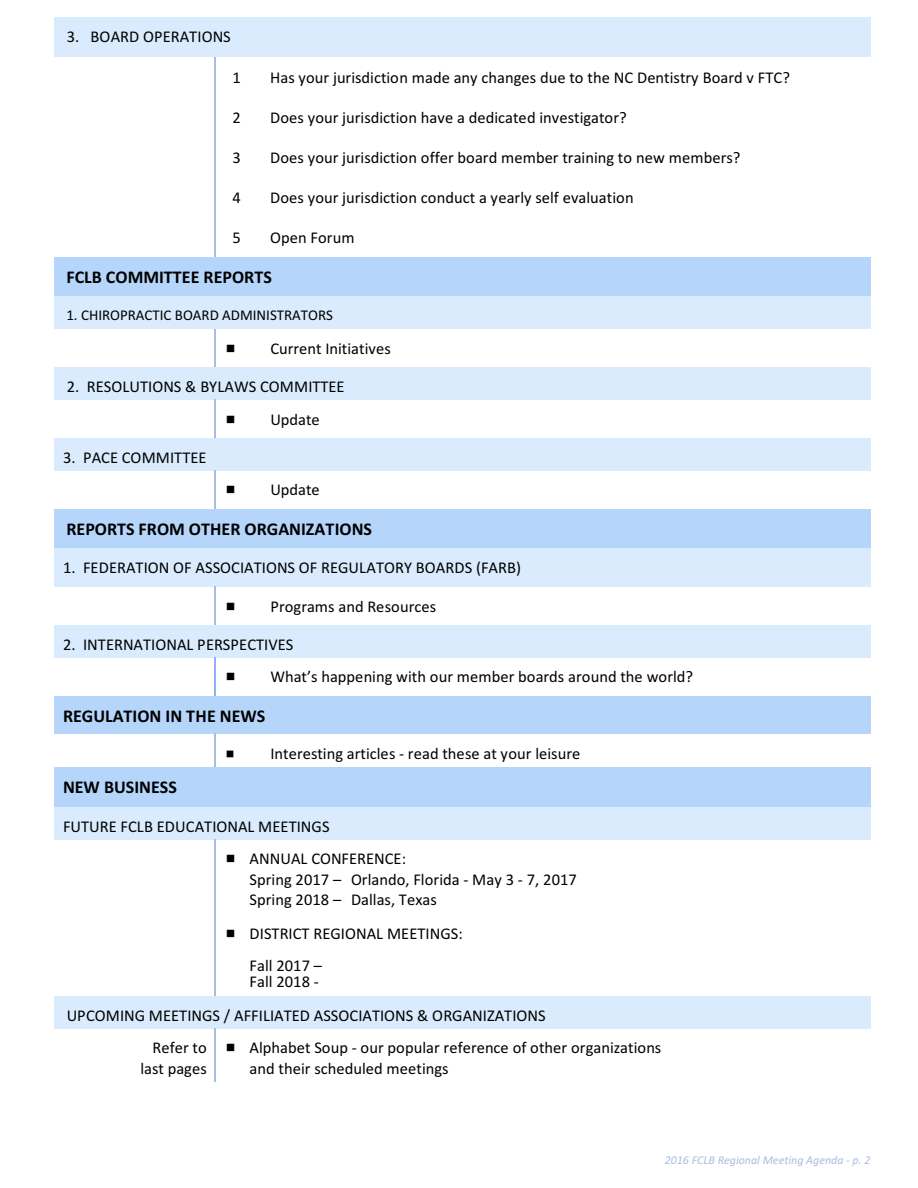
<style>
.page{position:relative;width:918px;height:1188px;background:#fff}
.page>*{position:absolute;margin:0;border:0;box-sizing:border-box;transform-origin:0 0}
.t1{font:700 18px "Calibri";color:#000}
.t2{font:16.5px/32.4px "Calibri";color:#000}
.t3{font:15px "Calibri";color:#000}
.t4{font:italic 12px "Calibri";color:#a8bde0}
</style>
<div class="page">
<div style="left:54px;top:17px;width:816px;height:40px;background:#d9ebfc"></div>
<hr style="left:215px;top:57px;width:1px;height:40px;background:#a8bde0">
<hr style="left:215px;top:97px;width:1px;height:40px;background:#a8bde0">
<hr style="left:215px;top:137px;width:1px;height:40px;background:#a8bde0">
<hr style="left:215px;top:177px;width:1px;height:40px;background:#a8bde0">
<hr style="left:215px;top:217px;width:1px;height:40px;background:#a8bde0">
<div style="left:54px;top:257px;width:162px;height:39px;background:#b5d6fa"></div>
<div style="left:216px;top:257px;width:654px;height:39px;background:#b5d6fa"></div>
<div style="left:54px;top:297px;width:816px;height:32px;background:#d9ebfc"></div>
<hr style="left:215px;top:329px;width:1px;height:38px;background:#a8bde0">
<div style="left:54px;top:367px;width:162px;height:33px;background:#d9ebfc"></div>
<div style="left:216px;top:367px;width:654px;height:33px;background:#d9ebfc"></div>
<hr style="left:215px;top:400px;width:1px;height:38px;background:#a8bde0">
<div style="left:54px;top:438px;width:162px;height:32px;background:#d9ebfc"></div>
<div style="left:216px;top:438px;width:654px;height:32px;background:#d9ebfc"></div>
<hr style="left:215px;top:471px;width:1px;height:38px;background:#a8bde0">
<div style="left:54px;top:509px;width:162px;height:39px;background:#b5d6fa"></div>
<div style="left:216px;top:509px;width:654px;height:39px;background:#b5d6fa"></div>
<div style="left:54px;top:548px;width:816px;height:39px;background:#d9ebfc"></div>
<hr style="left:215px;top:587px;width:1px;height:38px;background:#a8bde0">
<div style="left:54px;top:625px;width:162px;height:32px;background:#d9ebfc"></div>
<div style="left:216px;top:625px;width:654px;height:32px;background:#d9ebfc"></div>
<hr style="left:215px;top:658px;width:1px;height:38px;background:#8fb0fa">
<div style="left:54px;top:696px;width:162px;height:38px;background:#b5d6fa"></div>
<div style="left:216px;top:696px;width:654px;height:38px;background:#b5d6fa"></div>
<hr style="left:215px;top:734px;width:1px;height:33px;background:#a8bde0">
<div style="left:54px;top:767px;width:162px;height:40px;background:#b5d6fa"></div>
<div style="left:216px;top:767px;width:654px;height:40px;background:#b5d6fa"></div>
<div style="left:54px;top:807px;width:816px;height:32px;background:#d9ebfc"></div>
<hr style="left:215px;top:839px;width:1px;height:74px;background:#a8bde0">
<hr style="left:215px;top:914px;width:1px;height:82px;background:#a8bde0">
<div style="left:54px;top:996px;width:162px;height:32px;background:#d9ebfc"></div>
<div style="left:216px;top:996px;width:654px;height:32px;background:#d9ebfc"></div>
<hr style="left:215px;top:1028px;width:1px;height:54px;background:#a8bde0">
<p class="t2" style="left:67px;top:22px;width:166px">3. BOARD OPERATIONS</p>
<p class="t2" style="left:232px;top:62px;width:10px">1</p>
<p class="t2" style="left:270px;top:62px;width:521px">Has your jurisdiction made any changes due to the NC Dentistry Board v FTC?</p>
<p class="t2" style="left:232px;top:102px;width:10px">2</p>
<p class="t2" style="left:270px;top:102px;width:358px">Does your jurisdiction have a dedicated investigator?</p>
<p class="t2" style="left:232px;top:142px;width:10px">3</p>
<p class="t2" style="left:270px;top:142px;width:472px">Does your jurisdiction offer board member training to new members?</p>
<p class="t2" style="left:232px;top:182px;width:10px">4</p>
<p class="t2" style="left:270px;top:182px;width:365px">Does your jurisdiction conduct a yearly self evaluation</p>
<p class="t2" style="left:232px;top:222px;width:10px">5</p>
<p class="t2" style="left:270px;top:222px;width:86px">Open Forum</p>
<p class="t1" style="left:66px;top:270px;width:207px">FCLB COMMITTEE REPORTS</p>
<p class="t3" style="left:66px;top:309px;width:268px">1. CHIROPRACTIC BOARD ADMINISTRATORS</p>
<p class="t2" style="left:270px;top:334px;width:122px">Current Initiatives</p>
<p class="t2" style="left:270px;top:372px;width:76px;text-indent:-204px">2. RESOLUTIONS &amp; BYLAWS COMMITTEE<br>Update</p>
<p class="t2" style="left:63px;top:443px;width:145px">3. PACE COMMITTEE</p>
<p class="t2" style="left:270px;top:475px;width:51px">Update</p>
<p class="t1" style="left:66px;top:521px;width:307px">REPORTS FROM OTHER ORGANIZATIONS</p>
<p class="t2" style="left:63px;top:553px;width:460px">1. FEDERATION OF ASSOCIATIONS OF REGULATORY BOARDS (FARB)</p>
<p class="t2" style="left:270px;top:591px;width:167px">Programs and Resources</p>
<p class="t2" style="left:270px;top:630px;width:424px;text-indent:-207px">2. INTERNATIONAL PERSPECTIVES<br>What’s happening with our member boards around the world?</p>
<p class="t1" style="left:63px;top:708px;width:204px">REGULATION IN THE NEWS</p>
<p class="t2" style="left:270px;top:738px;width:311px">Interesting articles - read these at your leisure</p>
<p class="t1" style="left:63px;top:780px;width:115px">NEW BUSINESS</p>
<p class="t2" style="left:250px;top:811px;width:158px;text-indent:-187px">FUTURE FCLB EDUCATIONAL MEETINGS<br>ANNUAL CONFERENCE:</p>
<p class="t2" style="left:250px;top:870px;width:329px;line-height:20.4px">Spring 2017 – Orlando, Florida - May 3 - 7, 2017<br>Spring 2018 – Dallas, Texas</p>
<p class="t2" style="left:250px;top:918px;width:215px">DISTRICT REGIONAL MEETINGS:<br>Fall 2017 –</p>
<p class="t2" style="left:250px;top:967px;width:71px">Fall 2018 -</p>
<p class="t2" style="left:67px;top:1000px;width:481px">UPCOMING MEETINGS / AFFILIATED ASSOCIATIONS &amp; ORGANIZATIONS</p>
<p class="t2" style="left:152px;top:1033px;width:56px">Refer to</p>
<p class="t2" style="left:140px;top:1053px;width:68px">last pages</p>
<p class="t2" style="left:250px;top:1039px;width:413px;line-height:20.4px">Alphabet Soup - our popular reference of other organizations and their scheduled meetings</p>
<p class="t4" style="left:665px;top:1155px;width:207px">2016 FCLB Regional Meeting Agenda - p. 2</p>
</div>
